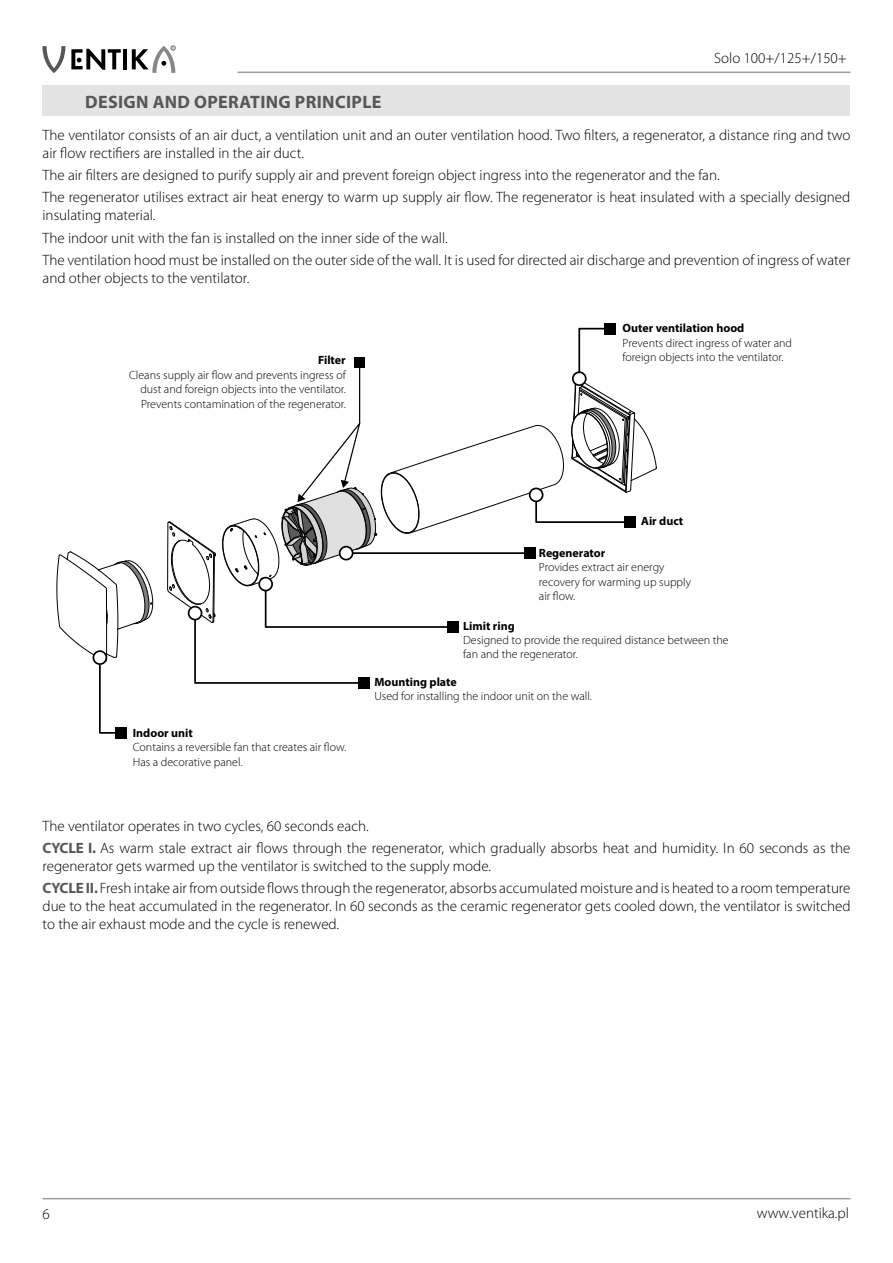
<style>
.page{position:relative;width:893px;height:1263px;background:#fff}
.page>*{position:absolute;margin:0;border:0;box-sizing:border-box;transform-origin:0 0}
.t1{font:700 18px "Myriad Pro";letter-spacing:.02em;color:#575756}
.t2{font:300 15px/22.2px "Myriad Pro";color:#000}
.t3{font:300 12px/14.4px "Myriad Pro";color:#000}
.t4{font:700 12px "Myriad Pro";color:#000}
.s1{font-weight:700;color:#575756}
</style>
<div class="page">
<hr style="left:43px;top:1198px;width:807px;height:1px;background:#9d9d9c">
<hr style="left:238px;top:72px;width:612px;height:1px;background:#9d9d9c">
<div style="left:43px;top:85px;width:807px;height:31px;background:#e3e3e3"></div>
<div style="left:605px;top:323px;width:11px;height:11px;background:#000"></div>
<svg style="left:56px;top:551px;width:97px;height:184px"></svg>
<div style="left:115px;top:727px;width:11px;height:11px;background:#000"></div>
<svg style="left:167px;top:327px;width:490px;height:362px"></svg>
<hr style="left:359px;top:362px;width:1px;height:61px;background:#000">
<div style="left:354px;top:357px;width:11px;height:11px;background:#000"></div>
<svg style="left:43px;top:46px;width:22px;height:27px"></svg>
<hr style="left:123px;top:49px;width:4px;height:20px;background:#000">
<svg style="left:71px;top:49px;width:50px;height:21px"></svg>
<svg style="left:132px;top:46px;width:44px;height:27px"></svg>
<p class="t1" style="left:85px;top:90px;width:298px">DESIGN AND OPERATING PRINCIPLE</p>
<p class="t2" style="left:714px;top:47px;width:134px">Solo 100+/125+/150+</p>
<p class="t2" style="left:43px;top:126px;width:809px;line-height:18px">The ventilator consists of an air duct, a ventilation unit and an outer ventilation hood. Two filters, a regenerator, a distance ring and two air flow rectifiers are installed in the air duct.</p>
<p class="t2" style="left:43px;top:164px;width:809px">The air filters are designed to purify supply air and prevent foreign object ingress into the regenerator and the fan.<br>The regenerator utilises extract air heat energy to warm up supply air flow. The regenerator is heat insulated with a specially designed</p>
<p class="t2" style="left:43px;top:205px;width:809px">insulating material.<br>The indoor unit with the fan is installed on the inner side of the wall.<br>The ventilation hood must be installed on the outer side of the wall. It is used for directed air discharge and prevention of ingress of water</p>
<p class="t2" style="left:43px;top:267px;width:208px">and other objects to the ventilator.</p>
<p class="t4" style="left:318px;top:353px;width:29px">Filter</p>
<p class="t3" style="left:140px;top:368px;width:207px;text-align:justify;text-indent:-11px">Cleans supply air flow and prevents ingress of dust and foreign objects into the ventilator.<br>Prevents contamination of the regenerator.</p>
<p class="t4" style="left:623px;top:320px;width:123px">Outer ventilation hood</p>
<p class="t3" style="left:623px;top:336px;width:171px">Prevents direct ingress of water and foreign objects into the ventilator.</p>
<p class="t4" style="left:133px;top:725px;width:62px">Indoor unit</p>
<p class="t3" style="left:133px;top:740px;width:215px">Contains a reversible fan that creates air flow.<br>Has a decorative panel.</p>
<p class="t4" style="left:641px;top:513px;width:44px">Air duct</p>
<p class="t4" style="left:539px;top:545px;width:68px">Regenerator</p>
<p class="t3" style="left:539px;top:560px;width:154px">Provides extract air energy recovery for warming up supply air flow.</p>
<p class="t4" style="left:463px;top:618px;width:53px">Limit ring</p>
<p class="t3" style="left:463px;top:633px;width:267px">Designed to provide the required distance between the fan and the regenerator.</p>
<p class="t4" style="left:374px;top:674px;width:84px">Mounting plate</p>
<p class="t3" style="left:374px;top:689px;width:219px">Used for installing the indoor unit on the wall.</p>
<p class="t2" style="left:43px;top:815px;width:809px">The ventilator operates in two cycles, 60 seconds each.<br><span class="s1">CYCLE I.</span> As warm stale extract air flows through the regenerator, which gradually absorbs heat and humidity. In 60 seconds as the</p>
<p class="t2" style="left:43px;top:855px;width:809px">regenerator gets warmed up the ventilator is switched to the supply mode.<br><span class="s1">CYCLE II.</span> Fresh intake air from outside flows through the regenerator, absorbs accumulated moisture and is heated to a room temperature</p>
<p class="t2" style="left:43px;top:898px;width:809px;line-height:18px">due to the heat accumulated in the regenerator. In 60 seconds as the ceramic regenerator gets cooled down, the ventilator is switched to the air exhaust mode and the cycle is renewed.</p>
<p class="t2" style="left:43px;top:1203px;width:9px">6</p>
<p class="t2" style="left:757px;top:1202px;width:94px">www.ventika.pl</p>
</div>
